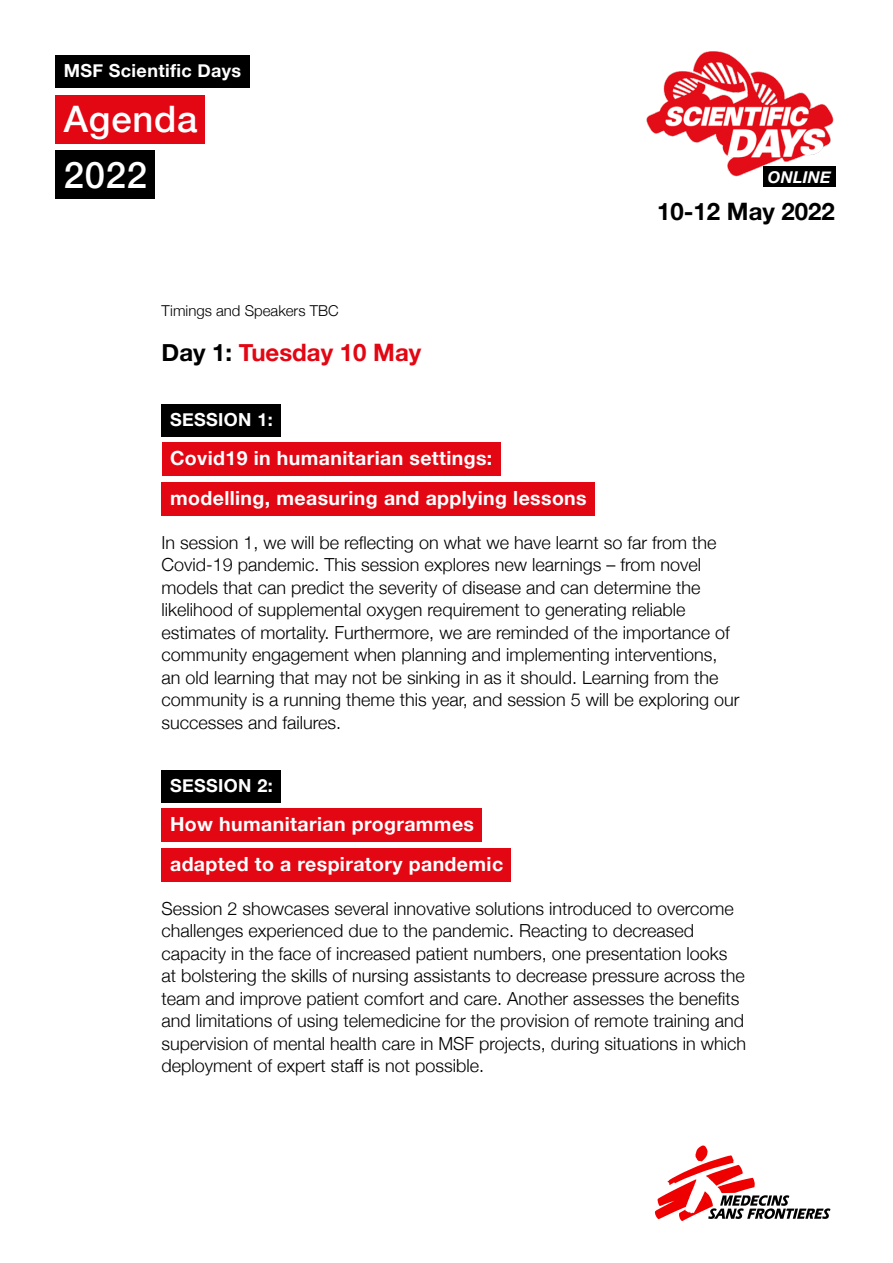
<style>
.page{position:relative;width:893px;height:1263px;background:#fff}
.page>*{position:absolute;margin:0;border:0;box-sizing:border-box;transform-origin:0 0}
.t1{font:500 36.45px/55.9px "Helvetica Neue";letter-spacing:.02em;color:#fff}
.t2{font:700 24px "Helvetica Neue";color:#e30613}
.t3{font:700 24px "Helvetica Neue";color:#000}
.t4{font:700 19.5px/39.5px "Helvetica Neue";letter-spacing:.02em;color:#fff}
.t5{font:300 18px/22.5px "Helvetica Neue";color:#000}
.t6{font:700 18px "Helvetica Neue";letter-spacing:.02em;color:#fff}
.t7{font:italic 700 16.35px "Helvetica Neue";letter-spacing:.02em;color:#fff}
.t8{font:300 15px "Helvetica Neue";color:#000}
.s1{color:#000}
</style>
<div class="page">
<img style="left:646px;top:51px;width:187px;height:126px">
<div style="left:763px;top:167px;width:73px;height:20px;background:#000"></div>
<svg style="left:655px;top:1145px;width:175px;height:76px"></svg>
<div style="left:55px;top:55px;width:194px;height:32px;background:#000"></div>
<div style="left:55px;top:95px;width:150px;height:48px;background:#e30613"></div>
<div style="left:55px;top:150px;width:100px;height:49px;background:#000"></div>
<div style="left:162px;top:404px;width:119px;height:32px;background:#000"></div>
<div style="left:162px;top:442px;width:338px;height:34px;background:#e30613"></div>
<div style="left:162px;top:482px;width:433px;height:33px;background:#e30613"></div>
<div style="left:162px;top:770px;width:119px;height:32px;background:#000"></div>
<div style="left:162px;top:808px;width:320px;height:34px;background:#e30613"></div>
<div style="left:162px;top:848px;width:349px;height:33px;background:#e30613"></div>
<p class="t6" style="left:64px;top:57px;width:179px">MSF Scientific Days</p>
<h1 class="t1" style="left:64px;top:88px;width:135px">Agenda<br>2022</h1>
<p class="t8" style="left:162px;top:298px;width:179px">Timings and Speakers TBC</p>
<h2 class="t2" style="left:162px;top:334px;width:261px"><span class="s1">Day 1:</span> Tuesday 10 May</h2>
<p class="t7" style="left:768px;top:164px;width:65px">ONLINE</p>
<h2 class="t3" style="left:657px;top:192px;width:179px">10-12 May 2022</h2>
<p class="t6" style="left:170px;top:405px;width:104px">SESSION 1:</p>
<p class="t4" style="left:170px;top:439px;width:418px">Covid19 in humanitarian settings: modelling, measuring and applying lessons</p>
<p class="t5" style="left:162px;top:530px;width:579px">In session 1, we will be reflecting on what we have learnt so far from the Covid-19 pandemic. This session explores new learnings – from novel models that can predict the severity of disease and can determine the likelihood of supplemental oxygen requirement to generating reliable estimates of mortality. Furthermore, we are reminded of the importance of community engagement when planning and implementing interventions, an old learning that may not be sinking in as it should. Learning from the community is a running theme this year, and session 5 will be exploring our successes and failures.</p>
<p class="t6" style="left:170px;top:771px;width:104px">SESSION 2:</p>
<p class="t4" style="left:170px;top:805px;width:335px">How humanitarian programmes adapted to a respiratory pandemic</p>
<p class="t5" style="left:162px;top:896px;width:586px">Session 2 showcases several innovative solutions introduced to overcome challenges experienced due to the pandemic. Reacting to decreased capacity in the face of increased patient numbers, one presentation looks at bolstering the skills of nursing assistants to decrease pressure across the team and improve patient comfort and care. Another assesses the benefits and limitations of using telemedicine for the provision of remote training and supervision of mental health care in MSF projects, during situations in which deployment of expert staff is not possible.</p>
</div>
